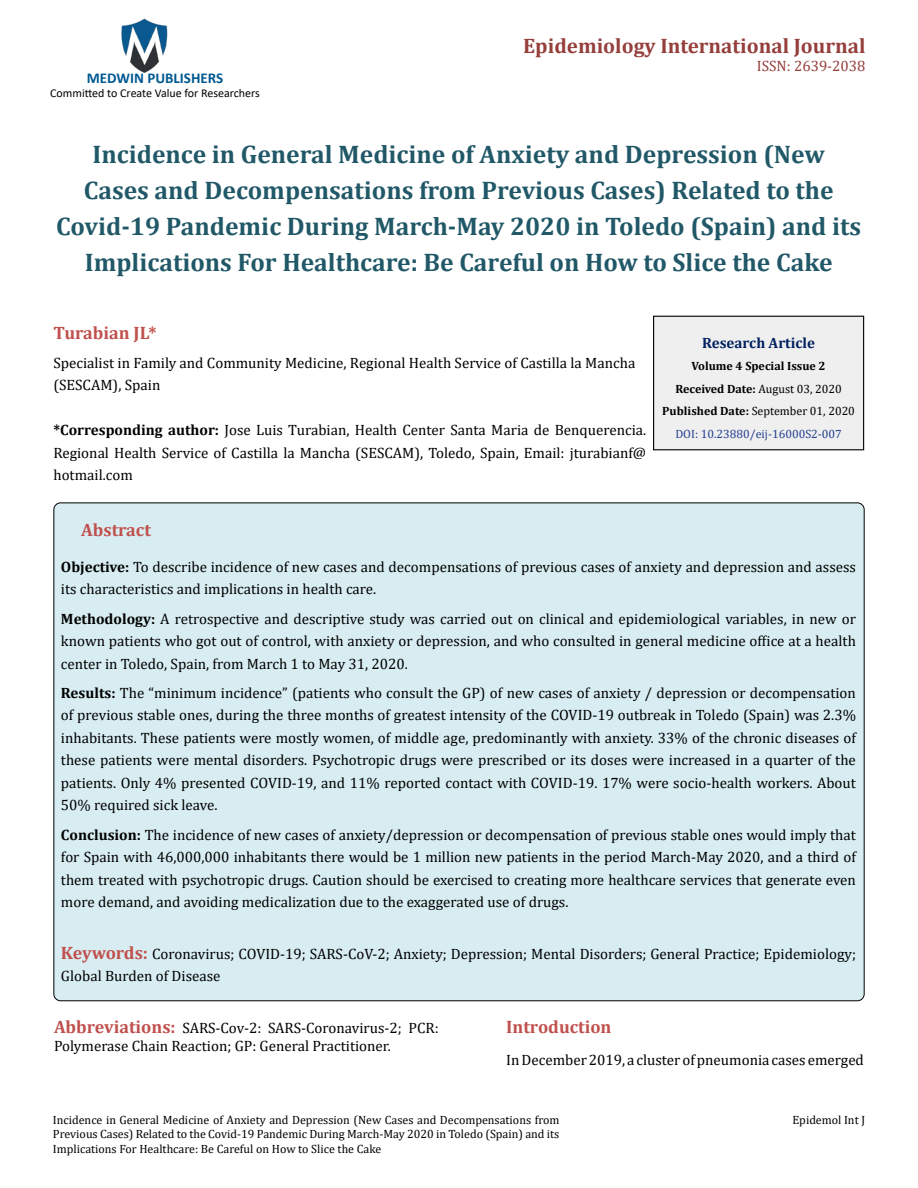
<style>
.page{position:relative;width:918px;height:1188px;background:#fff}
.page>*{position:absolute;margin:0;border:0;box-sizing:border-box;transform-origin:0 0}
.t1{font:700 25.5px/36px "Cambria";color:#215868;text-align:center}
.t2{font:700 21px "Cambria";color:#953f3c}
.t3{font:700 18px "Cambria";color:#c0504d}
.t4{font:15px/22.5px "Cambria";color:#000}
.t5{font:700 15px "Calibri";color:#005991}
.t6{font:700 15px "Cambria";color:#002060}
.t7{font:15px "Cambria";color:#953f3c}
.t8{font:12px/14.4px "Cambria";color:#000;text-align:justify}
.t9{font:700 12px/22.5px "Cambria";color:#000;text-align:center}
.t10{font:12px "Calibri";color:#000}
.s1{font-weight:700}
.s2{font-weight:400}
.s3{font-weight:400;color:#25408f}
.s4{font-weight:700;font-size:18px;color:#c0504d}
</style>
<div class="page">
<img style="left:121px;top:18px;width:47px;height:55px">
<div style="left:654px;top:316px;width:210px;height:134px;background:#efefef"></div>
<div style="left:653px;top:316px;width:211px;height:134px;border:1px solid #000"></div>
<div style="left:54px;top:503px;width:810px;height:498px;background:#d8edf2;border-radius:7px"></div>
<p class="t5" style="left:87px;top:67px;width:138px">MEDWIN PUBLISHERS</p>
<p class="t10" style="left:50px;top:85px;width:211px">Committed to Create Value for Researchers</p>
<h2 class="t2" style="left:523px;top:31px;width:344px">Epidemiology International Journal</h2>
<p class="t7" style="left:757px;top:57px;width:110px">ISSN: 2639-2038</p>
<p class="t1" style="left:56px;top:136px;width:806px">Incidence in General Medicine of Anxiety and Depression (New<br>Cases and Decompensations from Previous Cases) Related to the Covid-19 Pandemic During March-May 2020 in Toledo (Spain) and its Implications For Healthcare: Be Careful on How to Slice the Cake</p>
<p class="t3" style="left:53px;top:320px;width:105px">Turabian JL*</p>
<p class="t4" style="left:53px;top:351px;width:583px">Specialist in Family and Community Medicine, Regional Health Service of Castilla la Mancha (SESCAM), Spain</p>
<p class="t4" style="left:53px;top:419px;width:594px;text-align:justify"><span class="s1">*Corresponding author:</span> Jose Luis Turabian, Health Center Santa Maria de Benquerencia.<br>Regional Health Service of Castilla la Mancha (SESCAM), Toledo, Spain, Email: jturabianf@ hotmail.com</p>
<p class="t6" style="left:702px;top:332px;width:114px">Research Article</p>
<p class="t9" style="left:662px;top:355px;width:194px">Volume 4 Special Issue 2<br>Received Date: <span class="s2">August 03, 2020<br></span>Published Date: <span class="s2">September 01, 2020<br></span><span class="s3">DOI: 10.23880/eij-16000S2-007</span></p>
<p class="t3" style="left:81px;top:517px;width:71px">Abstract</p>
<p class="t4" style="left:61px;top:555px;width:797px"><span class="s1">Objective:</span> To describe incidence of new cases and decompensations of previous cases of anxiety and depression and assess its characteristics and implications in health care.</p>
<p class="t4" style="left:61px;top:607px;width:797px;text-align:justify"><span class="s1">Methodology:</span> A retrospective and descriptive study was carried out on clinical and epidemiological variables, in new or known patients who got out of control, with anxiety or depression, and who consulted in general medicine office at a health center in Toledo, Spain, from March 1 to May 31, 2020.</p>
<p class="t4" style="left:61px;top:681px;width:797px;text-align:justify"><span class="s1">Results:</span> The “minimum incidence” (patients who consult the GP) of new cases of anxiety / depression or decompensation of previous stable ones, during the three months of greatest intensity of the COVID-19 outbreak in Toledo (Spain) was 2.3% inhabitants. These patients were mostly women, of middle age, predominantly with anxiety. 33% of the chronic diseases of these patients were mental disorders. Psychotropic drugs were prescribed or its doses were increased in a quarter of the patients. Only 4% presented COVID-19, and 11% reported contact with COVID-19. 17% were socio-health workers. About 50% required sick leave.</p>
<p class="t4" style="left:61px;top:823px;width:796px;text-align:justify"><span class="s1">Conclusion:</span> The incidence of new cases of anxiety/depression or decompensation of previous stable ones would imply that for Spain with 46,000,000 inhabitants there would be 1 million new patients in the period March-May 2020, and a third of them treated with psychotropic drugs. Caution should be exercised to creating more healthcare services that generate even more demand, and avoiding medicalization due to the exaggerated use of drugs.</p>
<p class="t4" style="left:61px;top:942px;width:797px"><span class="s4">Keywords:</span> Coronavirus; COVID-19; SARS-CoV-2; Anxiety; Depression; Mental Disorders; General Practice; Epidemiology;<br>Global Burden of Disease</p>
<p class="t4" style="left:54px;top:1019px;width:386px;line-height:18px"><span class="s4">Abbreviations:</span> SARS-Cov-2: SARS-Coronavirus-2; PCR:<br>Polymerase Chain Reaction; GP: General Practitioner.</p>
<p class="t3" style="left:506px;top:1015px;width:107px">Introduction</p>
<p class="t4" style="left:506px;top:1049px;width:359px">In December 2019, a cluster of pneumonia cases emerged</p>
<p class="t8" style="left:53px;top:1113px;width:508px">Incidence in General Medicine of Anxiety and Depression (New Cases and Decompensations from Previous Cases) Related to the Covid-19 Pandemic During March-May 2020 in Toledo (Spain) and its Implications For Healthcare: Be Careful on How to Slice the Cake</p>
<p class="t8" style="left:792px;top:1113px;width:74px">Epidemol Int J</p>
</div>
